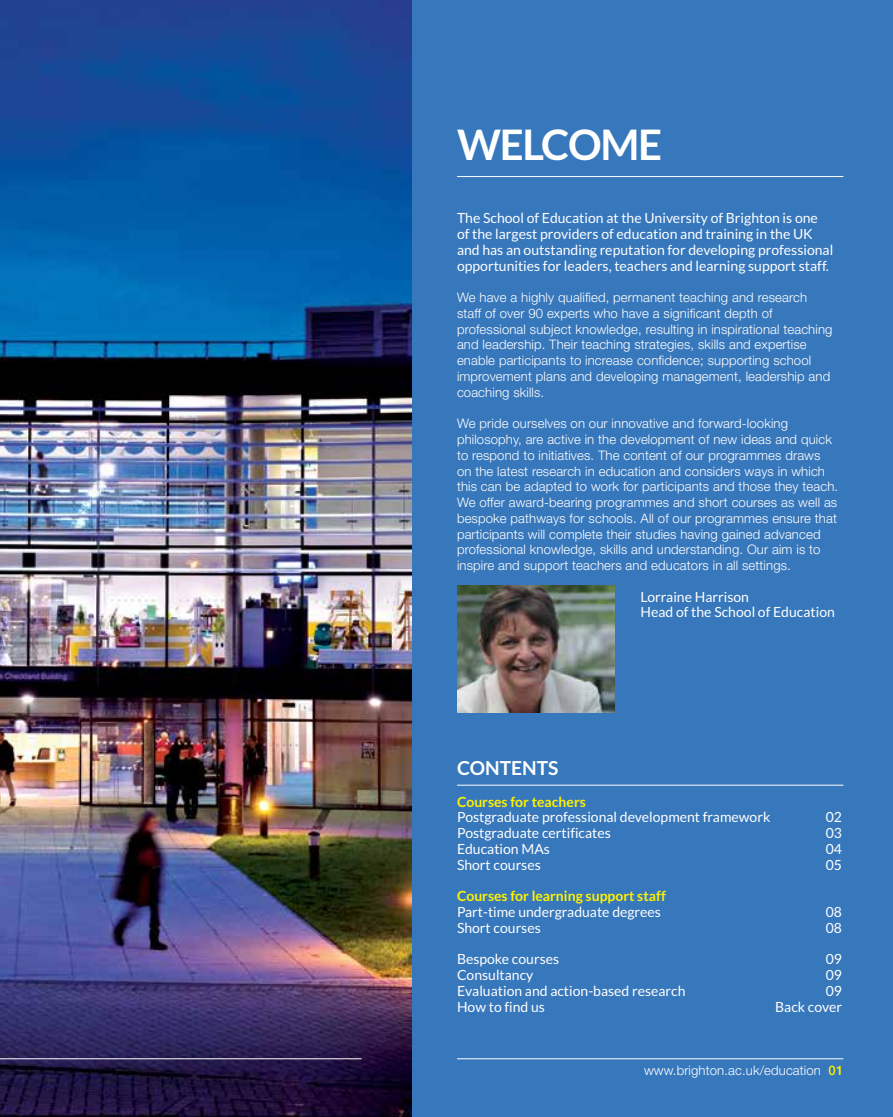
<style>
.page{position:relative;width:893px;height:1117px;background:#fff}
.page>*{position:absolute;margin:0;border:0;box-sizing:border-box;transform-origin:0 0}
.t1{font:700 42px "Lato";letter-spacing:-.03em;color:#fff}
.t2{font:700 19.25px "Lato";color:#fff}
.t3{font:14px/15.8px "Lato";color:#fff}
.t4{font:700 14px "Lato";color:#fff200}
.t5{font:300 13.12px/15.8px "Helvetica Neue LT Std";letter-spacing:.01em;color:#fff}
.s1{font-weight:500;color:#fff200}
</style>
<div class="page">
<div style="left:411px;top:0;width:482px;height:1116px;background:#3777bc"></div>
<hr style="left:457px;top:1058px;width:386px;height:1px;background:#fff">
<hr style="left:457px;top:784px;width:386px;height:1px;background:#fff">
<hr style="left:457px;top:176px;width:386px;height:1px;background:#fff">
<img style="left:0;top:0;width:411px;height:1116px">
<hr style="left:0;top:1058px;width:362px;height:1px;background:#fff">
<img style="left:457px;top:585px;width:158px;height:126px">
<h1 class="t1" style="left:457px;top:121px;width:207px">WELCOME</h1>
<p class="t3" style="left:457px;top:210px;width:378px">The School of Education at the University of Brighton is one of the largest providers of education and training in the UK and has an outstanding reputation for developing professional opportunities for leaders, teachers and learning support staff.</p>
<p class="t5" style="left:457px;top:289px;width:377px">We have a highly qualified, permanent teaching and research staff of over 90 experts who have a significant depth of professional subject knowledge, resulting in inspirational teaching and leadership. Their teaching strategies, skills and expertise enable participants to increase confidence; supporting school improvement plans and developing management, leadership and coaching skills.</p>
<p class="t5" style="left:457px;top:415px;width:383px">We pride ourselves on our innovative and forward-looking philosophy, are active in the development of new ideas and quick to respond to initiatives. The content of our programmes draws<br>on the latest research in education and considers ways in which this can be adapted to work for participants and those they teach.<br>We offer award-bearing programmes and short courses as well as bespoke pathways for schools. All of our programmes ensure that participants will complete their studies having gained advanced professional knowledge, skills and understanding. Our aim is to inspire and support teachers and educators in all settings.</p>
<p class="t3" style="left:640px;top:588px;width:196px">Lorraine Harrison<br>Head of the School of Education</p>
<h2 class="t2" style="left:457px;top:756px;width:103px">CONTENTS</h2>
<p class="t4" style="left:457px;top:793px;width:130px">Courses for teachers</p>
<p class="t3" style="left:457px;top:809px;width:315px">Postgraduate professional development framework</p>
<p class="t3" style="left:826px;top:809px;width:18px">02</p>
<p class="t3" style="left:457px;top:824px;width:155px">Postgraduate certificates</p>
<p class="t3" style="left:826px;top:824px;width:18px">03</p>
<p class="t3" style="left:457px;top:840px;width:94px">Education MAs</p>
<p class="t3" style="left:826px;top:840px;width:18px">04</p>
<p class="t3" style="left:457px;top:856px;width:85px">Short courses</p>
<p class="t3" style="left:826px;top:856px;width:18px">05</p>
<p class="t4" style="left:457px;top:887px;width:210px">Courses for learning support staff</p>
<p class="t3" style="left:457px;top:903px;width:206px">Part-time undergraduate degrees</p>
<p class="t3" style="left:826px;top:903px;width:18px">08</p>
<p class="t3" style="left:457px;top:919px;width:85px">Short courses</p>
<p class="t3" style="left:826px;top:919px;width:18px">08</p>
<p class="t3" style="left:457px;top:950px;width:104px">Bespoke courses</p>
<p class="t3" style="left:826px;top:950px;width:18px">09</p>
<p class="t3" style="left:457px;top:966px;width:78px">Consultancy</p>
<p class="t3" style="left:826px;top:966px;width:18px">09</p>
<p class="t3" style="left:457px;top:982px;width:230px">Evaluation and action-based research</p>
<p class="t3" style="left:826px;top:982px;width:18px">09</p>
<p class="t3" style="left:457px;top:998px;width:89px">How to find us</p>
<p class="t3" style="left:775px;top:998px;width:68px">Back cover</p>
<p class="t5" style="left:644px;top:1061px;width:201px">www.brighton.ac.uk/education <span class="s1">01</span></p>
</div>
